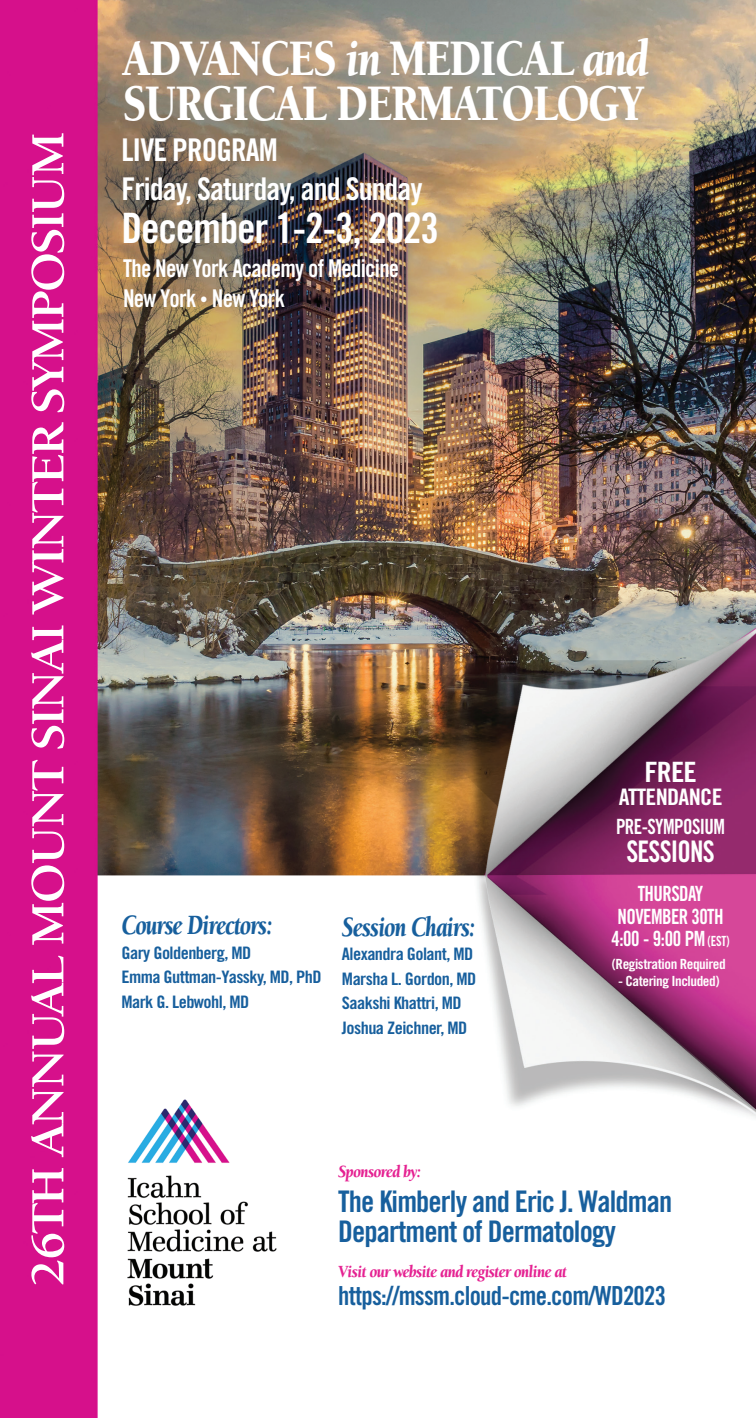
<style>
.page{position:relative;width:756px;height:1418px;background:#fff}
.page>*{position:absolute;margin:0;border:0;box-sizing:border-box;transform-origin:0 0}
.t1{font:900 52.5px "Berkeley Std";letter-spacing:-.03em;color:#fff;scale:.82 1}
.t2{font:49px "ITC Berkeley Old Style Bold";letter-spacing:-.03em;color:#fff;scale:1.09 1}
.t3{font:49px "ITC Berkeley Old Style Bold";letter-spacing:-.03em;color:#fff}
.t4{font:41.82px "Trade Gothic LT Std Bd Cn 20";letter-spacing:-.03em;color:#fff}
.t5{font:31.32px "Trade Gothic LT Std Bd Cn 20";letter-spacing:-.03em;color:#fff}
.t6{font:29.75px "Trade Gothic LT Std Bd Cn 20";letter-spacing:-.03em;color:#175f9d}
.t7{font:29.75px "Trade Gothic LT Std Bd Cn 20";letter-spacing:-.03em;color:#fff;scale:.9 1}
.t8{font:italic 900 28.7px "Berkeley Std";letter-spacing:-.03em;color:#175f9d;scale:.76 1}
.t9{font:28px "Trade Gothic LT Std Bd Cn 20";color:#fff;scale:1.07 1}
.t10{font:26.25px "Trade Gothic LT Std Bd Cn 20";letter-spacing:-.03em;color:#175f9d}
.t11{font:24.5px "Trade Gothic LT Std Bd Cn 20";letter-spacing:-.03em;color:#fff;scale:.95 1}
.t12{font:22.75px "Trade Gothic LT Std Bd Cn 20";letter-spacing:-.03em;color:#fff;scale:1.07 1}
.t13{font:21px "Trade Gothic LT Std Bd Cn 20";letter-spacing:-.03em;color:#fff;scale:.9 1}
.t14{font:italic 900 17.5px "Berkeley Std";letter-spacing:-.03em;color:#e52292;scale:.86 1}
.t15{font:17.15px "Trade Gothic LT Std Bd Cn 20";letter-spacing:-.03em;color:#175f9d;scale:1.07 1}
.t16{font:14px "Trade Gothic LT Std Bd Cn 20";letter-spacing:-.03em;color:#fff;scale:1.07 1}
.s1{font-style:italic}
.s2{font-size:15.75px}
.s3{font-size:14px}
</style>
<div class="page">
<div style="left:0;top:1277px;width:98px;height:141px;background:#d6108b"></div>
<img style="left:0;top:0;width:756px;height:1277px">
<img style="left:123px;top:1095px;width:157px;height:211px">
<p class="t2" style="left:18px;top:1286px;width:1060px;rotate:-90deg">26TH ANNUAL MOUNT SINAI WINTER SYMPOSIUM</p>
<p class="t3" style="left:19px;top:985px;width:712px;rotate:-90deg">Mount Sinai 2015 Spring Symposium</p>
<p class="t1" style="left:123px;top:31px;width:642px">ADVANCES <span class="s1">in</span> MEDICAL <span class="s1">and</span></p>
<p class="t1" style="left:123px;top:76px;width:636px">SURGICAL DERMATOLOGY</p>
<p class="t5" style="left:121px;top:131px;width:158px">LIVE PROGRAM</p>
<p class="t5" style="left:121px;top:170px;width:303px">Friday, Saturday, and Sunday</p>
<p class="t4" style="left:121px;top:203px;width:319px">December 1-2-3, 2023</p>
<p class="t11" style="left:123px;top:254px;width:292px">The New York Academy of Medicine</p>
<p class="t11" style="left:123px;top:283px;width:172px">New York <span class="s2">•</span> New York</p>
<p class="t8" style="left:121px;top:910px;width:200px">Course Directors:</p>
<p class="t15" style="left:121px;top:942px;width:123px">Gary Goldenberg, MD</p>
<p class="t15" style="left:121px;top:966px;width:189px">Emma Guttman-Yassky, MD, PhD</p>
<p class="t15" style="left:121px;top:991px;width:121px">Mark G. Lebwohl, MD</p>
<p class="t8" style="left:342px;top:911px;width:177px">Session Chairs:</p>
<p class="t15" style="left:342px;top:943px;width:124px">Alexandra Golant, MD</p>
<p class="t15" style="left:342px;top:968px;width:127px">Marsha L. Gordon, MD</p>
<p class="t15" style="left:342px;top:992px;width:113px">Saakshi Khattri, MD</p>
<p class="t15" style="left:342px;top:1017px;width:119px">Joshua Zeichner, MD</p>
<p class="t9" style="left:645px;top:755px;width:50px">FREE</p>
<p class="t12" style="left:619px;top:783px;width:98px">ATTENDANCE</p>
<p class="t13" style="left:616px;top:814px;width:123px">PRE-SYMPOSIUM</p>
<p class="t7" style="left:626px;top:833px;width:100px">SESSIONS</p>
<p class="t13" style="left:638px;top:880px;width:74px">THURSDAY</p>
<p class="t13" style="left:618px;top:903px;width:119px">NOVEMBER 30TH</p>
<p class="t13" style="left:611px;top:926px;width:133px">4:00 - 9:00 PM <span class="s3">(EST)</span></p>
<p class="t16" style="left:612px;top:955px;width:108px">(Registration Required</p>
<p class="t16" style="left:618px;top:972px;width:96px">- Catering Included)</p>
<p class="t14" style="left:338px;top:1162px;width:97px">Sponsored by:</p>
<p class="t6" style="left:338px;top:1183px;width:336px">The Kimberly and Eric J. Waldman</p>
<p class="t6" style="left:338px;top:1213px;width:279px">Department of Dermatology</p>
<p class="t14" style="left:338px;top:1262px;width:267px">Visit our website and register online at</p>
<p class="t10" style="left:338px;top:1279px;width:329px">https://mssm.cloud-cme.com/WD2023</p>
</div>
